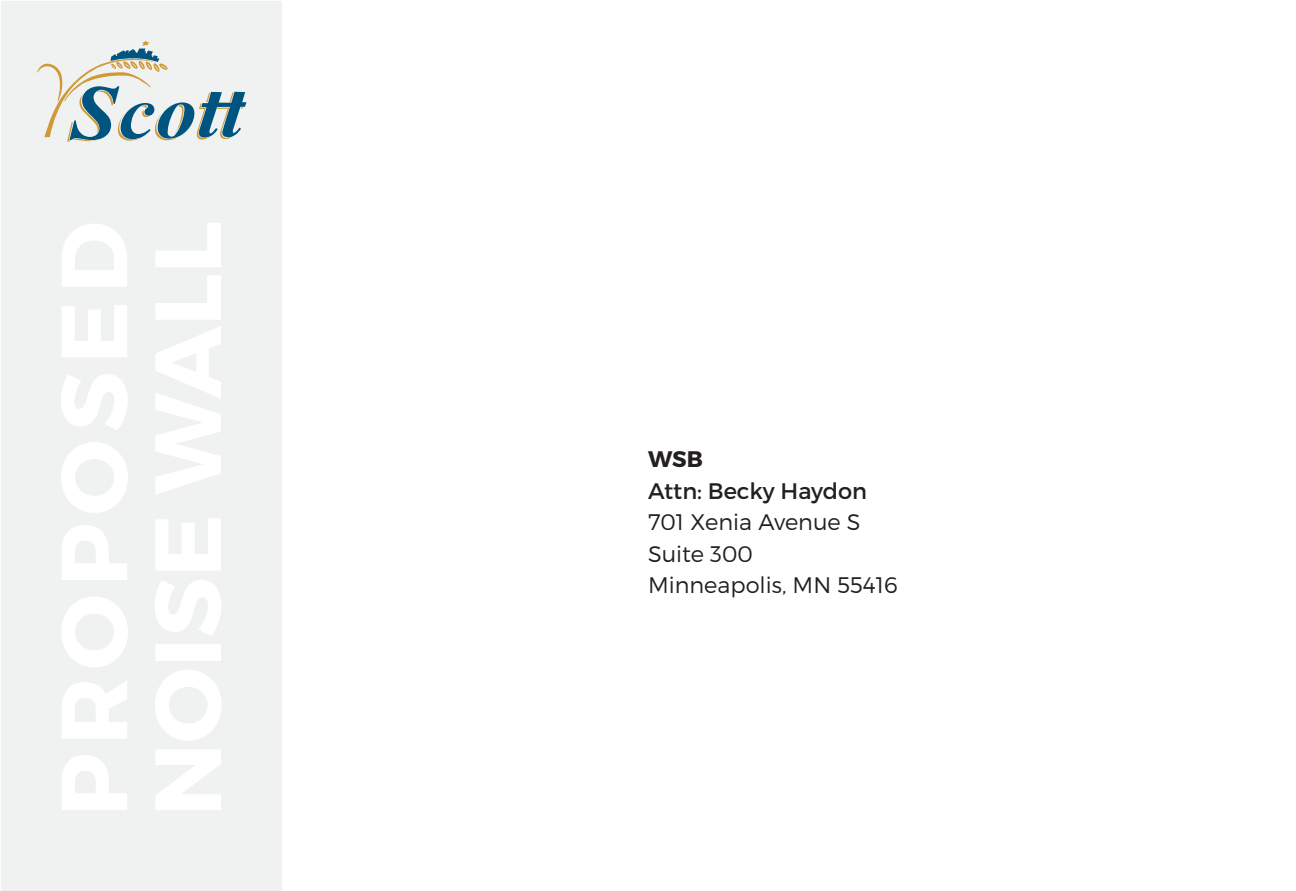
<style>
.page{position:relative;width:1296px;height:891px;background:#fff}
.page>*{position:absolute;margin:0;border:0;box-sizing:border-box;transform-origin:0 0}
.t1{font:italic 700 77.62px "Times New Roman";color:#005480;scale:1.06 1}
.t2{font:300 22.5px/31.5px "Montserrat";color:#231f20}
.t3{font:22.5px "Montserrat";color:#231f20}
.t4{font:700 22.5px "Montserrat";color:#231f20}
</style>
<div class="page">
<div style="left:1px;top:1px;width:281px;height:890px;background:#eff2f1"></div>
<svg style="left:196px;top:92px;width:51px;height:50px"></svg>
<svg style="left:37px;top:40px;width:148px;height:106px"></svg>
<svg style="left:155px;top:223px;width:67px;height:587px"></svg>
<svg style="left:61px;top:224px;width:67px;height:586px"></svg>
<h1 class="t1" style="left:71px;top:58px;width:120px">Sco</h1>
<p class="t4" style="left:648px;top:445px;width:56px">WSB</p>
<p class="t3" style="left:648px;top:477px;width:221px">Attn: Becky Haydon</p>
<p class="t2" style="left:648px;top:506px;width:251px">701 Xenia Avenue S<br>Suite 300<br>Minneapolis, MN 55416</p>
</div>
